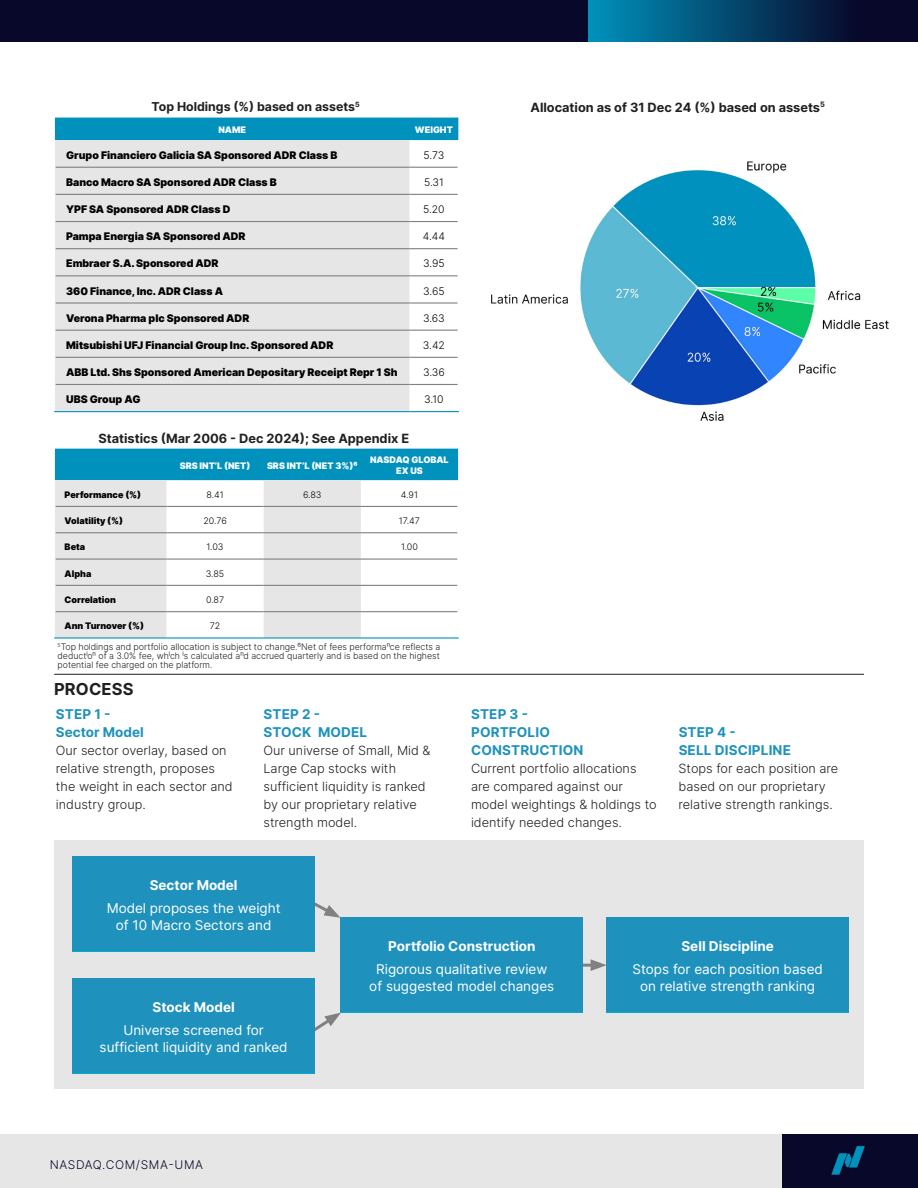
<style>
.page{position:relative;width:918px;height:1188px;background:#fff}
.page>*{position:absolute;margin:0;border:0;box-sizing:border-box;transform-origin:0 0}
.Section_header{font:700 16.5px "Inter";letter-spacing:.01em;color:#231f20}
.Body_copy{font:13.5px/16.2px "Inter";color:#fff;text-align:center}
.Text_-_Main_BULLETED__85__K{font:700 13.5px/18px "Inter";letter-spacing:.01em;color:#1e92bc}
.Body_copy-2{font:700 13.5px "Inter";color:#fff}
.Text_-_Main_BULLETED__85__K-2{font:300 12.75px/18px "Inter";color:#231f20}
.Body_copy-3{font:700 12.75px "Inter";color:#231f20}
.Body_copy-4{font:700 12.3px "Inter";color:#231f20}
.t1{font:300 12px "Inter";letter-spacing:.05em;color:#08082a}
.t2{font:900 10.5px "Inter";color:#000}
.t3{font:300 10.5px "Inter";color:#000}
.Body_copy-5{font:300 9px/9.3px "Inter";color:#231f20;text-align:justify}
.t4{font:900 9px "Inter";color:#000}
.t5{font:900 9px/10.8px "Inter";color:#fff;text-align:center}
.t6{font:300 9px "Inter";color:#000}
</style>
<div class="page">
<div style="left:54px;top:840px;width:810px;height:249px;background:#e6e6e6"></div>
<svg style="left:583px;top:959px;width:23px;height:12px"></svg>
<svg style="left:315px;top:902px;width:25px;height:16px"></svg>
<svg style="left:315px;top:1013px;width:26px;height:18px"></svg>
<hr style="left:54px;top:674px;width:810px;height:1px;background:#231f20">
<div style="left:72px;top:856px;width:243px;height:95px;background:#1e92bc"></div>
<div style="left:72px;top:978px;width:243px;height:95px;background:#1e92bc"></div>
<div style="left:340px;top:917px;width:243px;height:95px;background:#1e92bc"></div>
<div style="left:606px;top:917px;width:243px;height:95px;background:#1e92bc"></div>
<img style="left:491px;top:161px;width:398px;height:260px">
<div style="left:55px;top:118px;width:403px;height:22px;background:#0092bc"></div>
<div style="left:55px;top:140px;width:355px;height:271px;background:#e6e6e6"></div>
<hr style="left:56px;top:167px;width:354px;height:1px;background:#818181">
<hr style="left:410px;top:167px;width:48px;height:1px;background:#818181">
<hr style="left:56px;top:194px;width:354px;height:1px;background:#818181">
<hr style="left:410px;top:194px;width:48px;height:1px;background:#818181">
<hr style="left:56px;top:221px;width:354px;height:1px;background:#818181">
<hr style="left:410px;top:221px;width:48px;height:1px;background:#818181">
<hr style="left:56px;top:248px;width:354px;height:1px;background:#818181">
<hr style="left:410px;top:248px;width:48px;height:1px;background:#818181">
<hr style="left:56px;top:275px;width:354px;height:1px;background:#818181">
<hr style="left:410px;top:275px;width:48px;height:1px;background:#818181">
<hr style="left:56px;top:302px;width:354px;height:2px;background:#818181">
<hr style="left:410px;top:302px;width:48px;height:2px;background:#818181">
<hr style="left:56px;top:330px;width:354px;height:1px;background:#818181">
<hr style="left:410px;top:330px;width:48px;height:1px;background:#818181">
<hr style="left:56px;top:357px;width:354px;height:1px;background:#818181">
<hr style="left:410px;top:357px;width:48px;height:1px;background:#818181">
<hr style="left:56px;top:384px;width:354px;height:1px;background:#818181">
<hr style="left:410px;top:384px;width:48px;height:1px;background:#818181">
<hr style="left:54px;top:411px;width:356px;height:1px;background:#0092bc">
<hr style="left:410px;top:411px;width:49px;height:1px;background:#0092bc">
<div style="left:55px;top:449px;width:403px;height:31px;background:#0092bc"></div>
<svg style="left:55px;top:480px;width:306px;height:157px;fill:#e6e6e6"></svg>
<hr style="left:56px;top:506px;width:110px;height:1px;background:#818181">
<hr style="left:166px;top:506px;width:98px;height:1px;background:#818181">
<hr style="left:264px;top:506px;width:97px;height:1px;background:#818181">
<hr style="left:361px;top:506px;width:96px;height:1px;background:#818181">
<hr style="left:56px;top:532px;width:110px;height:1px;background:#818181">
<hr style="left:166px;top:532px;width:98px;height:1px;background:#818181">
<hr style="left:264px;top:532px;width:97px;height:1px;background:#818181">
<hr style="left:361px;top:532px;width:96px;height:1px;background:#818181">
<hr style="left:56px;top:559px;width:110px;height:1px;background:#818181">
<hr style="left:166px;top:559px;width:98px;height:1px;background:#818181">
<hr style="left:264px;top:559px;width:97px;height:1px;background:#818181">
<hr style="left:361px;top:559px;width:96px;height:1px;background:#818181">
<hr style="left:56px;top:585px;width:110px;height:1px;background:#818181">
<hr style="left:166px;top:585px;width:98px;height:1px;background:#818181">
<hr style="left:264px;top:585px;width:97px;height:1px;background:#818181">
<hr style="left:361px;top:585px;width:96px;height:1px;background:#818181">
<hr style="left:56px;top:611px;width:110px;height:1px;background:#818181">
<hr style="left:166px;top:611px;width:98px;height:1px;background:#818181">
<hr style="left:264px;top:611px;width:97px;height:1px;background:#818181">
<hr style="left:361px;top:611px;width:96px;height:1px;background:#818181">
<hr style="left:54px;top:637px;width:112px;height:2px;background:#0092bc">
<hr style="left:166px;top:637px;width:98px;height:2px;background:#0092bc">
<hr style="left:264px;top:637px;width:97px;height:2px;background:#0092bc">
<hr style="left:361px;top:637px;width:98px;height:2px;background:#0092bc">
<div style="left:0;top:0;width:918px;height:42px;background:#08082a"></div>
<svg style="left:589px;top:0;width:249px;height:42px;background:#035178"></svg>
<div style="left:0;top:1134px;width:918px;height:54px;background:#e6e6e6"></div>
<div style="left:782px;top:1134px;width:136px;height:54px;background:#08082a"></div>
<svg style="left:831px;top:1146px;width:34px;height:29px"></svg>
<p class="Body_copy-4" style="left:152px;top:98px;width:210px">Top Holdings (%) based on assets<sup>5</sup></p>
<p class="t5" style="left:218px;top:124px;width:29px">NAME</p>
<p class="t5" style="left:415px;top:124px;width:39px">WEIGHT</p>
<p class="t2" style="left:66px;top:147px;width:273px">Grupo Financiero Galicia SA Sponsored ADR Class B</p>
<p class="t3" style="left:423px;top:147px;width:22px">5.73</p>
<p class="t2" style="left:66px;top:174px;width:212px">Banco Macro SA Sponsored ADR Class B</p>
<p class="t3" style="left:424px;top:175px;width:21px">5.31</p>
<p class="t2" style="left:66px;top:201px;width:166px">YPF SA Sponsored ADR Class D</p>
<p class="t3" style="left:423px;top:202px;width:23px">5.20</p>
<p class="t2" style="left:66px;top:228px;width:181px">Pampa Energia SA Sponsored ADR</p>
<p class="t3" style="left:423px;top:229px;width:24px">4.44</p>
<p class="t2" style="left:66px;top:256px;width:154px">Embraer S.A. Sponsored ADR</p>
<p class="t3" style="left:423px;top:256px;width:23px">3.95</p>
<p class="t2" style="left:66px;top:283px;width:158px">360 Finance, Inc. ADR Class A</p>
<p class="t3" style="left:423px;top:283px;width:23px">3.65</p>
<p class="t2" style="left:66px;top:310px;width:185px">Verona Pharma plc Sponsored ADR</p>
<p class="t3" style="left:423px;top:310px;width:23px">3.63</p>
<p class="t2" style="left:66px;top:337px;width:269px">Mitsubishi UFJ Financial Group Inc. Sponsored ADR</p>
<p class="t3" style="left:423px;top:338px;width:24px">3.42</p>
<p class="t2" style="left:66px;top:364px;width:333px">ABB Ltd. Shs Sponsored American Depositary Receipt Repr 1 Sh</p>
<p class="t3" style="left:423px;top:365px;width:23px">3.36</p>
<p class="t2" style="left:66px;top:391px;width:76px">UBS Group AG</p>
<p class="t3" style="left:424px;top:392px;width:21px">3.10</p>
<p class="Body_copy-3" style="left:99px;top:428px;width:312px">Statistics (Mar 2006 - Dec 2024); See Appendix E</p>
<p class="t5" style="left:180px;top:460px;width:72px">SRS INT’L (NET)</p>
<p class="t5" style="left:267px;top:460px;width:92px">SRS INT’L (NET 3%)⁶</p>
<p class="t5" style="left:370px;top:454px;width:80px">NASDAQ GLOBAL<br>EX US</p>
<p class="t4" style="left:65px;top:487px;width:78px">Performance (%)</p>
<p class="t6" style="left:206px;top:488px;width:19px">8.41</p>
<p class="t6" style="left:303px;top:488px;width:20px">6.83</p>
<p class="t6" style="left:401px;top:488px;width:19px">4.91</p>
<p class="t4" style="left:65px;top:514px;width:60px">Volatility (%)</p>
<p class="t6" style="left:203px;top:514px;width:25px">20.76</p>
<p class="t6" style="left:399px;top:514px;width:23px">17.47</p>
<p class="t4" style="left:65px;top:540px;width:22px">Beta</p>
<p class="t6" style="left:207px;top:541px;width:18px">1.03</p>
<p class="t6" style="left:401px;top:541px;width:18px">1.00</p>
<p class="t4" style="left:65px;top:566px;width:28px">Alpha</p>
<p class="t6" style="left:206px;top:567px;width:20px">3.85</p>
<p class="t4" style="left:65px;top:593px;width:53px">Correlation</p>
<p class="t6" style="left:206px;top:593px;width:19px">0.87</p>
<p class="t4" style="left:65px;top:619px;width:81px">Ann Turnover (%)</p>
<p class="t6" style="left:210px;top:620px;width:12px">72</p>
<p class="Body_copy-5" style="left:58px;top:642px;width:384px"><sup>5</sup>Top holdings and portfolio allocation is subject to change.⁶Net of fees performance reflects a deduction of a 3.0% fee, which is calculated and accrued quarterly and is based on the highest potential fee charged on the platform.</p>
<p class="Section_header" style="left:54px;top:677px;width:81px">PROCESS</p>
<p class="Text_-_Main_BULLETED__85__K" style="left:56px;top:705px;width:56px">STEP 1 -</p>
<p class="Text_-_Main_BULLETED__85__K" style="left:56px;top:723px;width:89px">Sector Model</p>
<p class="Text_-_Main_BULLETED__85__K-2" style="left:56px;top:742px;width:178px">Our sector overlay, based on relative strength, proposes the weight in each sector and industry group.</p>
<p class="Text_-_Main_BULLETED__85__K" style="left:264px;top:705px;width:58px">STEP 2 -</p>
<p class="Text_-_Main_BULLETED__85__K" style="left:264px;top:723px;width:105px">STOCK MODEL</p>
<p class="Text_-_Main_BULLETED__85__K-2" style="left:263px;top:742px;width:169px">Our universe of Small, Mid &amp;<br>Large Cap stocks with sufficient liquidity is ranked by our proprietary relative strength model.</p>
<p class="Body_copy-3" style="left:530px;top:98px;width:296px">Allocation as of 31 Dec 24 (%) based on assets<sup>5</sup></p>
<p class="Text_-_Main_BULLETED__85__K" style="left:471px;top:705px;width:58px">STEP 3 -</p>
<p class="Text_-_Main_BULLETED__85__K" style="left:471px;top:723px;width:114px">PORTFOLIO<br>CONSTRUCTION</p>
<p class="Text_-_Main_BULLETED__85__K-2" style="left:471px;top:760px;width:187px">Current portfolio allocations are compared against our model weightings &amp; holdings to identify needed changes.</p>
<p class="Text_-_Main_BULLETED__85__K" style="left:679px;top:723px;width:59px">STEP 4 -</p>
<p class="Text_-_Main_BULLETED__85__K" style="left:679px;top:741px;width:114px">SELL DISCIPLINE</p>
<p class="Text_-_Main_BULLETED__85__K-2" style="left:679px;top:760px;width:161px">Stops for each position are based on our proprietary relative strength rankings.</p>
<p class="Body_copy-2" style="left:150px;top:875px;width:89px">Sector Model</p>
<p class="Body_copy" style="left:107px;top:900px;width:176px">Model proposes the weight of 10 Macro Sectors and</p>
<p class="Body_copy-2" style="left:153px;top:997px;width:84px">Stock Model</p>
<p class="Body_copy" style="left:100px;top:1022px;width:190px">Universe screened for sufficient liquidity and ranked</p>
<p class="t1" style="left:50px;top:1156px;width:155px">NASDAQ.COM/SMA-UMA</p>
<p class="Body_copy-2" style="left:388px;top:936px;width:149px">Portfolio Construction</p>
<p class="Body_copy" style="left:369px;top:961px;width:187px">Rigorous qualitative review of suggested model changes</p>
<p class="Body_copy-2" style="left:681px;top:936px;width:94px">Sell Discipline</p>
<p class="Body_copy" style="left:632px;top:961px;width:192px">Stops for each position based on relative strength ranking</p>
</div>
